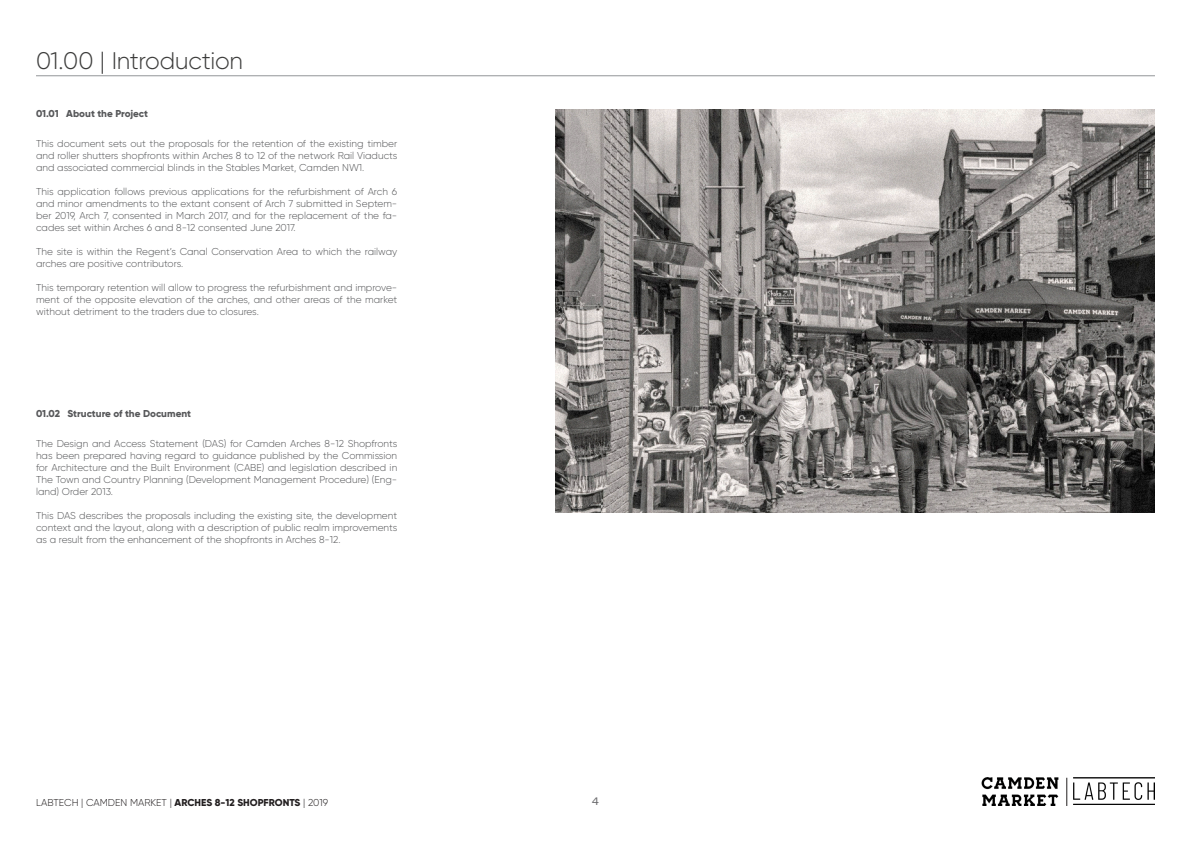
<style>
.page{position:relative;width:1191px;height:842px;background:#fff}
.page>*{position:absolute;margin:0;border:0;box-sizing:border-box;transform-origin:0 0}
.t1{font:300 24px "Gilroy";letter-spacing:-.01em;color:#3c3c3b}
.t2{font:12px "Founders Grotesk";color:#69696c}
.t3{font:300 10px/12px "Gilroy";color:#57585a;text-align:justify}
.t4{font:800 10px "Gilroy";color:#57585a}
.t5{font:300 10px "Gilroy";color:#231f20}
.s1{font-weight:800}
</style>
<div class="page">
<hr style="left:36px;top:76px;width:1119px;height:1px;background:#939598">
<img style="left:981px;top:778px;width:78px;height:28px">
<img style="left:1073px;top:778px;width:82px;height:26px">
<svg style="left:1066px;top:778px;width:1px;height:28px"></svg>
<img style="left:555px;top:109px;width:600px;height:403px">
<p class="t1" style="left:36px;top:46px;width:209px">01.00 | Introduction</p>
<p class="t4" style="left:36px;top:107px;width:114px">01.01 About the Project</p>
<p class="t3" style="left:36px;top:137px;width:363px">This document sets out the proposals for the retention of the existing timber and roller shutters shopfronts within Arches 8 to 12 of the network Rail Viaducts and associated commercial blinds in the Stables Market, Camden NW1.</p>
<p class="t3" style="left:36px;top:185px;width:363px">This application follows previous applications for the refurbishment of Arch 6 and minor amendments to the extant consent of Arch 7 submitted in Septem&shy;ber 2019, Arch 7, consented in March 2017, and for the replacement of the fa&shy;cades set within Arches 6 and 8-12 consented June 2017.</p>
<p class="t3" style="left:36px;top:245px;width:363px">The site is within the Regent’s Canal Conservation Area to which the railway arches are positive contributors.</p>
<p class="t3" style="left:36px;top:281px;width:363px">This temporary retention will allow to progress the refurbishment and improve&shy;ment of the opposite elevation of the arches, and other areas of the market without detriment to the traders due to closures.</p>
<p class="t4" style="left:36px;top:407px;width:157px">01.02 Structure of the Document</p>
<p class="t3" style="left:36px;top:437px;width:363px">The Design and Access Statement (DAS) for Camden Arches 8-12 Shopfronts has been prepared having regard to guidance published by the Commission for Architecture and the Built Environment (CABE) and legislation described in The Town and Country Planning (Development Management Procedure) (Eng&shy;land) Order 2013.</p>
<p class="t3" style="left:36px;top:509px;width:363px">This DAS describes the proposals including the existing site, the development context and the layout, along with a description of public realm improvements as a result from the enhancement of the shopfronts in Arches 8-12.</p>
<p class="t5" style="left:36px;top:796px;width:293px">LABTECH | CAMDEN MARKET | <span class="s1">ARCHES 8-12 SHOPFRONTS</span> | 2019</p>
<p class="t2" style="left:592px;top:793px;width:8px">4</p>
</div>
